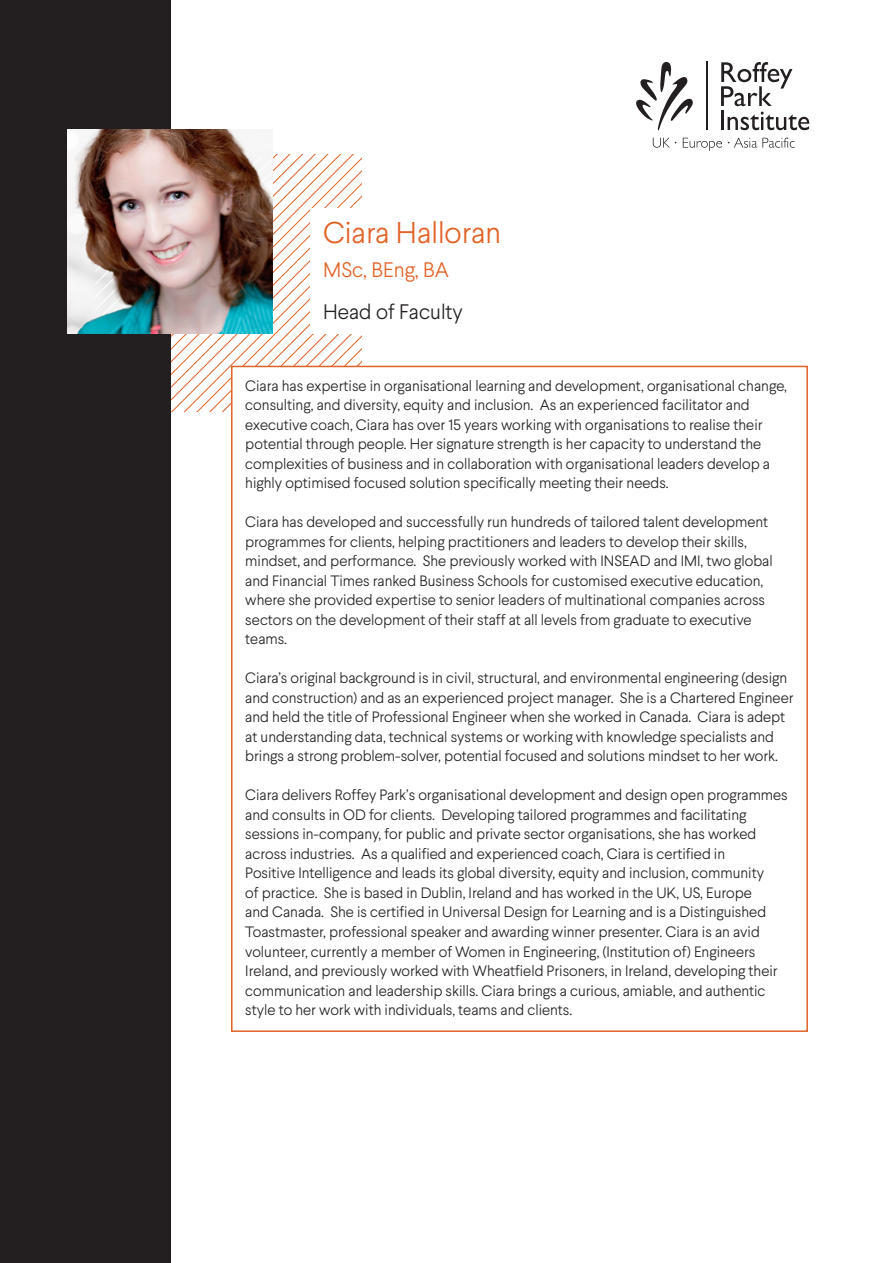
<style>
.page{position:relative;width:893px;height:1263px;background:#fff}
.page>*{position:absolute;margin:0;border:0;box-sizing:border-box;transform-origin:0 0}
.JobTitle{font:300 30px "Larsseit";color:#e26125}
.JobTitle-2{font:300 21px/42px "Larsseit";color:#231f20}
.Basic_Bio{font:300 15px/19.5px "Larsseit";color:#231f20}
.s1{color:#e26125}
</style>
<div class="page">
<svg style="left:170px;top:154px;width:191px;height:257px"></svg>
<div style="left:0;top:0;width:170px;height:1263px;background:#231f20"></div>
<div style="left:310px;top:208px;width:434px;height:126px;background:#fff"></div>
<div style="left:232px;top:366px;width:575px;height:665px;background:#fff"></div>
<hr style="left:706px;top:62px;width:2px;height:68px;background:#231f20">
<svg style="left:653px;top:138px;width:23px;height:10px"></svg>
<svg style="left:683px;top:138px;width:39px;height:13px"></svg>
<svg style="left:728px;top:138px;width:67px;height:10px"></svg>
<svg style="left:636px;top:62px;width:57px;height:69px"></svg>
<svg style="left:721px;top:62px;width:71px;height:44px"></svg>
<hr style="left:721px;top:110px;width:3px;height:20px;background:#231f20">
<svg style="left:728px;top:112px;width:81px;height:18px"></svg>
<img style="left:68px;top:129px;width:204px;height:205px">
<p class="JobTitle" style="left:323px;top:213px;width:179px">Ciara Halloran</p>
<p class="JobTitle-2" style="left:323px;top:248px;width:141px"><span class="s1">MSc, BEng, BA<br></span>Head of Faculty</p>
<p class="Basic_Bio" style="left:245px;top:376px;width:543px">Ciara has expertise in organisational learning and development, organisational change, consulting, and diversity, equity and inclusion. As an experienced facilitator and executive coach, Ciara has over 15 years working with organisations to realise their potential through people. Her signature strength is her capacity to understand the complexities of business and in collaboration with organisational leaders develop a highly optimised focused solution specifically meeting their needs.</p>
<p class="Basic_Bio" style="left:245px;top:512px;width:529px">Ciara has developed and successfully run hundreds of tailored talent development programmes for clients, helping practitioners and leaders to develop their skills, mindset, and performance. She previously worked with INSEAD and IMI, two global and Financial Times ranked Business Schools for customised executive education, where she provided expertise to senior leaders of multinational companies across sectors on the development of their staff at all levels from graduate to executive teams.</p>
<p class="Basic_Bio" style="left:245px;top:668px;width:550px">Ciara’s original background is in civil, structural, and environmental engineering (design and construction) and as an experienced project manager. She is a Chartered Engineer and held the title of Professional Engineer when she worked in Canada. Ciara is adept at understanding data, technical systems or working with knowledge specialists and brings a strong problem-solver, potential focused and solutions mindset to her work.</p>
<p class="Basic_Bio" style="left:245px;top:785px;width:544px">Ciara delivers Roffey Park’s organisational development and design open programmes and consults in OD for clients. Developing tailored programmes and facilitating sessions in-company, for public and private sector organisations, she has worked across industries. As a qualified and experienced coach, Ciara is certified in<br>Positive Intelligence and leads its global diversity, equity and inclusion, community<br>of practice. She is based in Dublin, Ireland and has worked in the UK, US, Europe<br>and Canada. She is certified in Universal Design for Learning and is a Distinguished Toastmaster, professional speaker and awarding winner presenter. Ciara is an avid volunteer, currently a member of Women in Engineering, (Institution of) Engineers Ireland, and previously worked with Wheatfield Prisoners, in Ireland, developing their communication and leadership skills. Ciara brings a curious, amiable, and authentic style to her work with individuals, teams and clients.</p>
</div>
